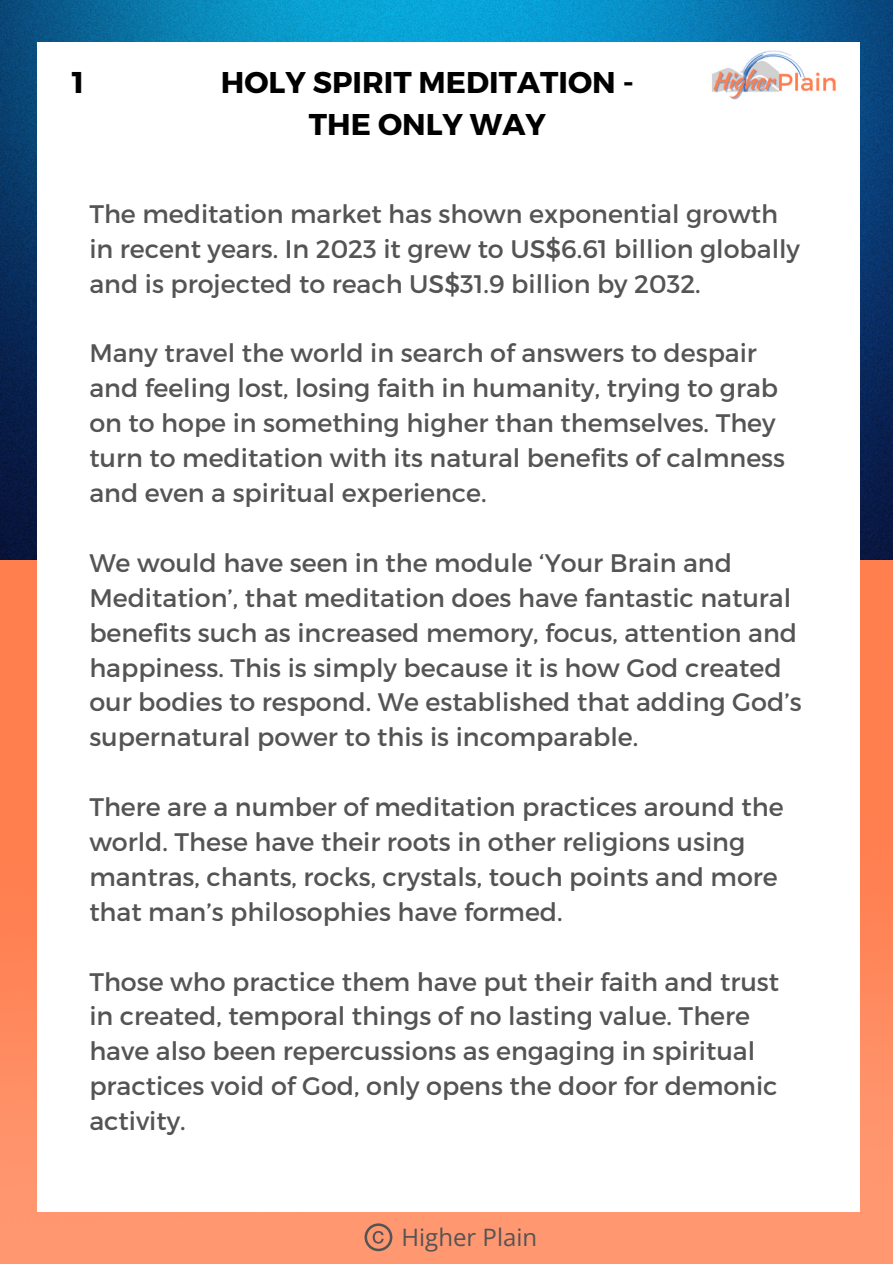
<style>
.page{position:relative;width:893px;height:1264px;background:#fff}
.page>*{position:absolute;margin:0;border:0;box-sizing:border-box;transform-origin:0 0}
.t1{font:700 30px/41.7px "Montserrat";color:#000;text-align:center}
.t2{font:25.35px/34.8px "Montserrat";color:#545454}
.t3{font:24px "Open Sans";color:#545454}
</style>
<div class="page">
<img style="left:0;top:0;width:892px;height:1263px">
<div style="left:37px;top:42px;width:822px;height:1169px;background:#fff"></div>
<svg style="left:364px;top:1223px;width:28px;height:28px"></svg>
<img style="left:712px;top:50px;width:124px;height:50px">
<h1 class="t1" style="left:72px;top:60px;width:14px">1</h1>
<p class="t1" style="left:221px;top:60px;width:414px">HOLY SPIRIT MEDITATION -<br>THE ONLY WAY</p>
<p class="t2" style="left:89px;top:195px;width:712px">The meditation market has shown exponential growth in recent years. In 2023 it grew to US$6.61 billion globally and is projected to reach US$31.9 billion by 2032.</p>
<p class="t2" style="left:89px;top:335px;width:697px">Many travel the world in search of answers to despair and feeling lost, losing faith in humanity, trying to grab on to hope in something higher than themselves. They turn to meditation with its natural benefits of calmness and even a spiritual experience.</p>
<p class="t2" style="left:89px;top:544px;width:713px">We would have seen in the module ‘Your Brain and Meditation’, that meditation does have fantastic natural benefits such as increased memory, focus, attention and happiness. This is simply because it is how God created our bodies to respond. We established that adding God’s supernatural power to this is incomparable.</p>
<p class="t2" style="left:89px;top:788px;width:696px">There are a number of meditation practices around the world. These have their roots in other religions using mantras, chants, rocks, crystals, touch points and more that man’s philosophies have formed.</p>
<p class="t2" style="left:89px;top:962px;width:691px">Those who practice them have put their faith and trust in created, temporal things of no lasting value. There have also been repercussions as engaging in spiritual practices void of God, only opens the door for demonic activity.</p>
<p class="t3" style="left:401px;top:1220px;width:137px">Higher Plain</p>
</div>
